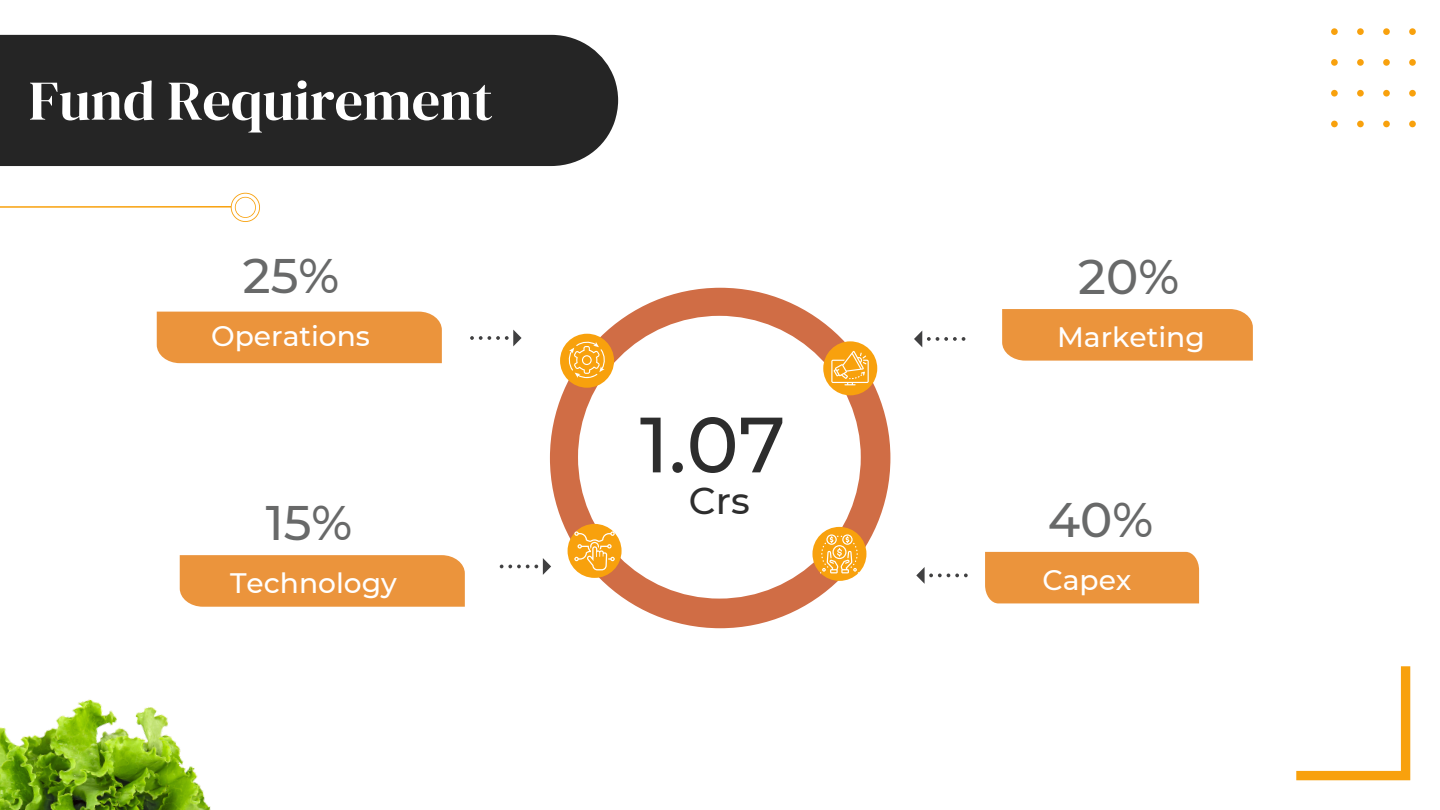
<style>
.page{position:relative;width:1440px;height:810px;background:#fff}
.page>*{position:absolute;margin:0;border:0;box-sizing:border-box;transform-origin:0 0}
.t1{font:500 78.2px "Montserrat";color:#2d2d2d}
.t2{font:56px "DM Serif Display";color:#fff}
.t3{font:500 48.4px "Montserrat";color:#686969}
.t4{font:500 37.2px "Montserrat";color:#2d2d2d}
.t5{font:500 28.1px "Montserrat";color:#fff}
</style>
<div class="page">
<div style="left:157px;top:312px;width:285px;height:51px;background:#eb943c"></div>
<div style="left:180px;top:555px;width:285px;height:52px;background:#eb943c"></div>
<svg style="left:470px;top:330px;width:52px;height:16px"></svg>
<div style="left:985px;top:552px;width:214px;height:51px;background:#eb943c"></div>
<div style="left:1002px;top:309px;width:251px;height:52px;background:#eb943c"></div>
<div style="left:0;top:35px;width:618px;height:131px;background:#252525"></div>
<hr style="left:0;top:206px;width:231px;height:2px;background:#f8a10d">
<svg style="left:231px;top:193px;width:29px;height:29px"></svg>
<svg style="left:1296px;top:666px;width:114px;height:114px"></svg>
<img style="left:0;top:699px;width:211px;height:111px">
<div style="left:550px;top:288px;width:340px;height:340px;background:#d06d45;border-radius:50%"></div>
<div style="left:578px;top:316px;width:283px;height:283px;background:#fff;border-radius:50%"></div>
<div style="left:823px;top:341px;width:54px;height:54px;background:#f8a10d;border-radius:50%"></div>
<div style="left:812px;top:527px;width:54px;height:54px;background:#f8a10d;border-radius:50%"></div>
<div style="left:560px;top:334px;width:54px;height:54px;background:#f8a10d;border-radius:50%"></div>
<div style="left:568px;top:524px;width:54px;height:54px;background:#f8a10d;border-radius:50%"></div>
<svg style="left:568px;top:341px;width:37px;height:37px"></svg>
<svg style="left:574px;top:531px;width:41px;height:39px"></svg>
<svg style="left:831px;top:351px;width:38px;height:34px"></svg>
<svg style="left:500px;top:558px;width:51px;height:17px"></svg>
<svg style="left:914px;top:331px;width:51px;height:16px"></svg>
<svg style="left:916px;top:567px;width:52px;height:17px"></svg>
<svg style="left:820px;top:534px;width:39px;height:39px"></svg>
<svg style="left:1331px;top:28px;width:85px;height:99px"></svg>
<p class="t2" style="left:29px;top:62px;width:466px">Fund Requirement</p>
<p class="t3" style="left:243px;top:246px;width:98px">25%</p>
<p class="t5" style="left:211px;top:319px;width:160px">Operations</p>
<p class="t3" style="left:1078px;top:247px;width:102px">20%</p>
<p class="t5" style="left:1057px;top:319px;width:149px">Marketing</p>
<p class="t1" style="left:640px;top:397px;width:147px">1.07</p>
<p class="t4" style="left:689px;top:478px;width:62px">Crs</p>
<p class="t3" style="left:266px;top:493px;width:88px">15%</p>
<p class="t3" style="left:1048px;top:490px;width:107px">40%</p>
<p class="t5" style="left:230px;top:566px;width:168px">Technology</p>
<p class="t5" style="left:1042px;top:562px;width:91px">Capex</p>
</div>
